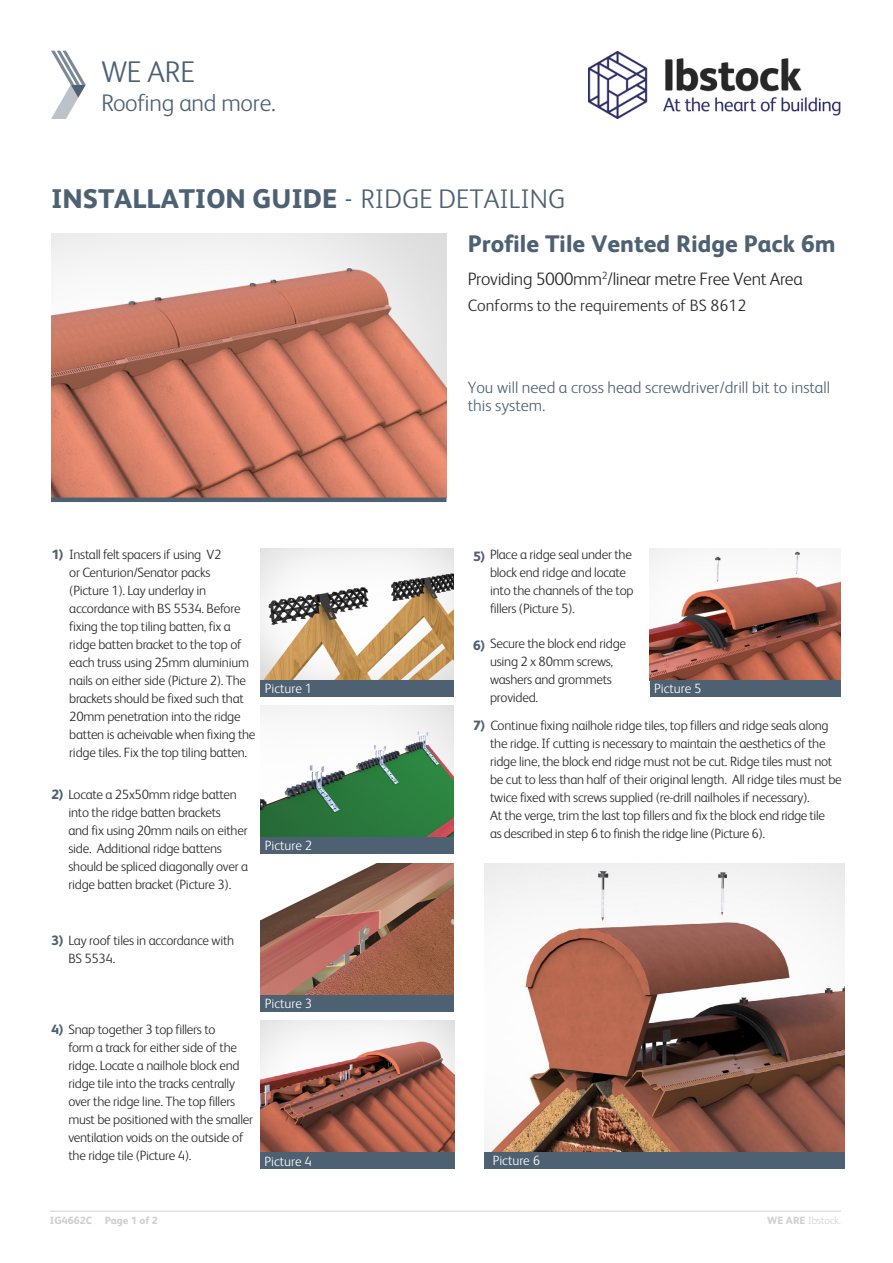
<style>
.page{position:relative;width:893px;height:1263px;background:#fff}
.page>*{position:absolute;margin:0;border:0;box-sizing:border-box;transform-origin:0 0}
.t1{font:300 30px "FS Albert";color:#4d6172}
.t2{font:800 27px "FS Albert";color:#4d6172}
.t3{font:800 24px "FS Albert";color:#4d6172}
.t4{font:300 24px "FS Albert";letter-spacing:-.01em;color:#4d6172}
.t5{font:300 18px "FS Albert";letter-spacing:-.02em;color:#282827}
.t6{font:300 16.5px/18px "FS Albert";color:#4d6172}
.t7{font:300 16.5px "FS Albert";color:#282827}
.t8{font:300 13.5px/18px "FS Albert";letter-spacing:-.02em;color:#282827}
.t9{font:300 13.5px "FS Albert";color:#fff}
.t10{font:800 13.5px "FS Albert";color:#4d6172}
.t11{font:800 10.5px "FS Albert";color:#d0d0d0}
.t12{font:300 10.5px "FS Albert";color:#d0d0d0}
.s1{font-weight:300;font-size:30px}
.s2{font-weight:300}
.s3{font-weight:800;color:#4d6172}
.s4{font-weight:800}
</style>
<div class="page">
<img style="left:485px;top:863px;width:360px;height:289px">
<img style="left:51px;top:234px;width:395px;height:263px">
<div style="left:51px;top:497px;width:395px;height:5px;background:#4d6172"></div>
<img style="left:260px;top:549px;width:194px;height:131px">
<img style="left:650px;top:549px;width:191px;height:131px">
<img style="left:260px;top:706px;width:194px;height:131px">
<img style="left:260px;top:863px;width:194px;height:132px">
<img style="left:260px;top:1020px;width:194px;height:132px">
<hr style="left:50px;top:1211px;width:791px;height:1px;background:#d0d0d0">
<img style="left:589px;top:51px;width:252px;height:68px">
<svg style="left:51px;top:51px;width:35px;height:68px"></svg>
<div style="left:260px;top:680px;width:194px;height:17px;background:#4d6172"></div>
<div style="left:260px;top:837px;width:194px;height:17px;background:#4d6172"></div>
<div style="left:260px;top:995px;width:194px;height:16px;background:#4d6172"></div>
<div style="left:260px;top:1152px;width:194px;height:17px;background:#4d6172"></div>
<div style="left:650px;top:680px;width:191px;height:16px;background:#4d6172"></div>
<div style="left:485px;top:1152px;width:360px;height:17px;background:#4d6172"></div>
<h1 class="t1" style="left:101px;top:54px;width:95px">WE ARE</h1>
<h3 class="t4" style="left:101px;top:89px;width:176px">Roofing and more.</h3>
<h2 class="t2" style="left:51px;top:183px;width:516px">INSTALLATION GUIDE <span class="s1">-</span> <span class="s2">RIDGE DETAILING</span></h2>
<h3 class="t3" style="left:468px;top:230px;width:369px">Profile Tile Vented Ridge Pack 6m</h3>
<h3 class="t5" style="left:468px;top:269px;width:336px">Providing 5000mm<sup>2</sup>/linear metre Free Vent Area</h3>
<p class="t7" style="left:468px;top:296px;width:280px">Conforms to the requirements of BS 8612</p>
<p class="t8" style="left:69px;top:545px;width:188px;text-indent:-18px"><span class="s3">1)</span> Install felt spacers if using V2<br>or Centurion/Senator packs<br>(Picture 1). Lay underlay in accordance with BS 5534. Before fixing the top tiling batten, fix a ridge batten bracket to the top of each truss using 25mm aluminium nails on either side (Picture 2). The brackets should be fixed such that 20mm penetration into the ridge batten is acheivable when fixing the ridge tiles. Fix the top tiling batten.</p>
<p class="t8" style="left:68px;top:785px;width:181px;text-indent:-17px"><span class="s3">2)</span> Locate a 25x50mm ridge batten into the ridge batten brackets<br>and fix using 20mm nails on either side. Additional ridge battens should be spliced diagonally over a ridge batten bracket (Picture 3).</p>
<p class="t9" style="left:265px;top:681px;width:49px">Picture 1</p>
<p class="t9" style="left:265px;top:838px;width:49px">Picture 2</p>
<p class="t8" style="left:68px;top:931px;width:167px;text-indent:-17px"><span class="s3">3)</span> Lay roof tiles in accordance with<br>BS 5534.</p>
<p class="t8" style="left:68px;top:1020px;width:186px;text-indent:-17px"><span class="s3">4)</span> Snap together 3 top fillers to<br>form a track for either side of the ridge. Locate a nailhole block end ridge tile into the tracks centrally over the ridge line. The top fillers must be positioned with the smaller ventilation voids on the outside of the ridge tile (Picture 4).</p>
<p class="t9" style="left:265px;top:995px;width:49px">Picture 3</p>
<p class="t9" style="left:264px;top:1153px;width:49px">Picture 4</p>
<p class="t6" style="left:468px;top:378px;width:364px">You will need a cross head screwdriver/drill bit to install this system.</p>
<p class="t8" style="left:490px;top:545px;width:145px">Place a ridge seal under the block end ridge and locate into the channels of the top fillers (Picture 5).</p>
<p class="t8" style="left:490px;top:634px;width:138px">Secure the block end ridge using 2 x 80mm screws, washers and grommets provided.</p>
<p class="t10" style="left:473px;top:548px;width:13px">5)</p>
<p class="t10" style="left:473px;top:638px;width:13px">6)</p>
<p class="t9" style="left:654px;top:681px;width:49px">Picture 5</p>
<p class="t8" style="left:490px;top:716px;width:353px;text-indent:-17px"><span class="s3">7)</span> Continue fixing nailhole ridge tiles, top fillers and ridge seals along the ridge. If cutting is necessary to maintain the aesthetics of the ridge line, the block end ridge must not be cut. Ridge tiles must not be cut to less than half of their original length. All ridge tiles must be twice fixed with screws supplied (re-drill nailholes if necessary).<br>At the verge, trim the last top fillers and fix the block end ridge tile<br>as described in step 6 to finish the ridge line (Picture 6).</p>
<p class="t9" style="left:493px;top:1153px;width:49px">Picture 6</p>
<p class="t11" style="left:50px;top:1214px;width:109px">IG4662C Page 1 of 2</p>
<p class="t12" style="left:767px;top:1215px;width:75px"><span class="s4">WE ARE</span> Ibstock.</p>
</div>
